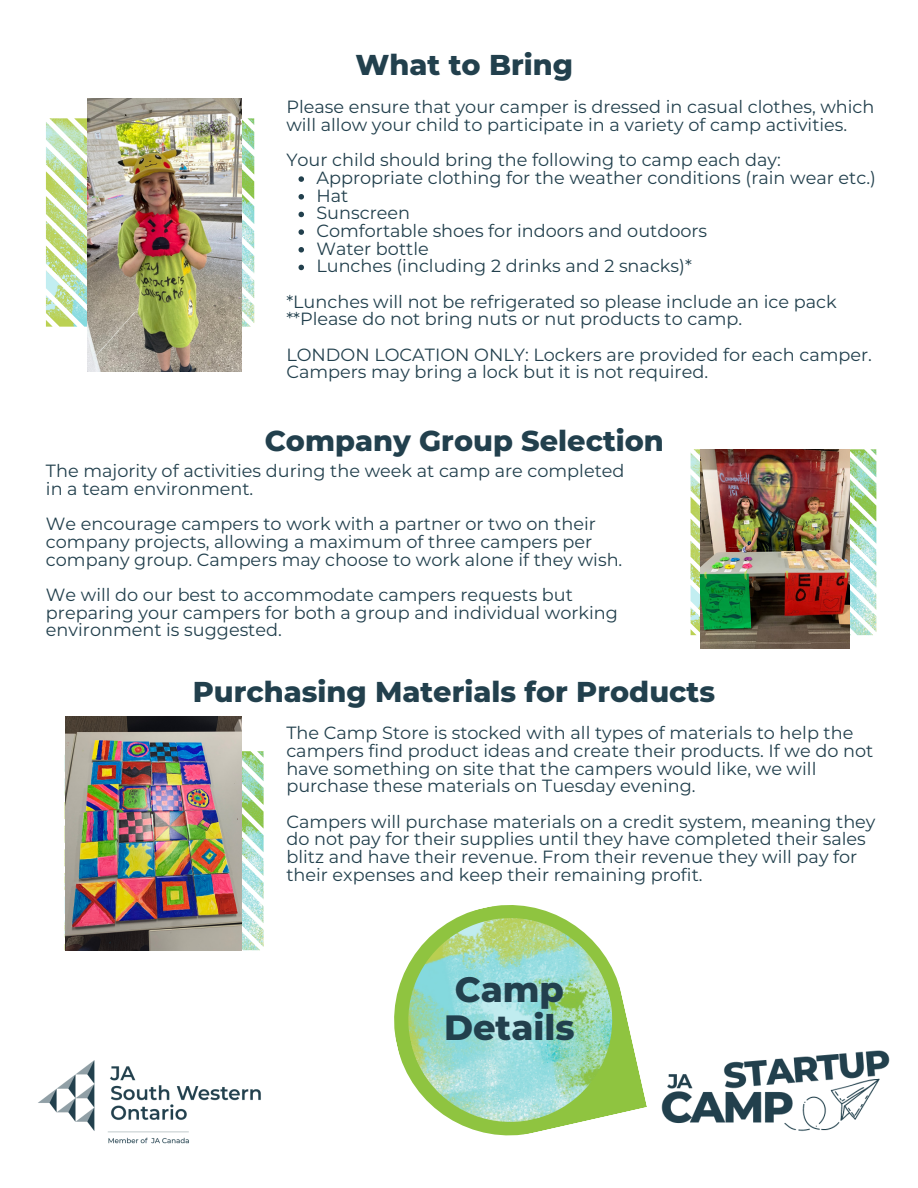
<style>
.page{position:relative;width:918px;height:1188px;background:#fff}
.page>*{position:absolute;margin:0;border:0;box-sizing:border-box;transform-origin:0 0}
.t1{font:800 35.1px/38.5px "Montserrat";color:#22404d;text-align:center}
.t2{font:800 28.65px "Montserrat";color:#22404d}
.t3{font:17.7px/17.7px "Montserrat";color:#22404d}
</style>
<div class="page">
<img style="left:661px;top:1050px;width:229px;height:81px">
<svg style="left:394px;top:905px;width:253px;height:231px"></svg>
<img style="left:408px;top:918px;width:204px;height:204px">
<img style="left:65px;top:752px;width:199px;height:198px">
<img style="left:38px;top:1060px;width:223px;height:84px">
<img style="left:66px;top:717px;width:175px;height:234px">
<img style="left:46px;top:119px;width:208px;height:208px">
<img style="left:87px;top:99px;width:154px;height:272px">
<img style="left:691px;top:450px;width:185px;height:185px">
<img style="left:701px;top:450px;width:148px;height:199px">
<svg style="left:299px;top:176px;width:5px;height:6px"></svg>
<svg style="left:299px;top:194px;width:5px;height:6px"></svg>
<svg style="left:299px;top:212px;width:5px;height:5px"></svg>
<svg style="left:299px;top:229px;width:5px;height:6px"></svg>
<svg style="left:299px;top:247px;width:5px;height:6px"></svg>
<svg style="left:299px;top:265px;width:5px;height:5px"></svg>
<p class="t2" style="left:356px;top:47px;width:219px">What to Bring</p>
<p class="t3" style="left:286px;top:98px;width:590px">Please ensure that your camper is dressed in casual clothes, which will allow your child to participate in a variety of camp activities.</p>
<p class="t3" style="left:286px;top:151px;width:496px">Your child should bring the following to camp each day:</p>
<p class="t3" style="left:316px;top:169px;width:561px">Appropriate clothing for the weather conditions (rain wear etc.)</p>
<p class="t3" style="left:316px;top:187px;width:33px">Hat</p>
<p class="t3" style="left:316px;top:204px;width:95px">Sunscreen</p>
<p class="t3" style="left:316px;top:222px;width:392px">Comfortable shoes for indoors and outdoors</p>
<p class="t3" style="left:316px;top:240px;width:114px">Water bottle</p>
<p class="t3" style="left:316px;top:257px;width:377px">Lunches (including 2 drinks and 2 snacks)*</p>
<p class="t3" style="left:286px;top:293px;width:552px">*Lunches will not be refrigerated so please include an ice pack</p>
<h2 class="t3" style="left:286px;top:310px;width:457px">**Please do not bring nuts or nut products to camp.</h2>
<p class="t3" style="left:286px;top:346px;width:587px">LONDON LOCATION ONLY: Lockers are provided for each camper.<br>Campers may bring a lock but it is not required.</p>
<p class="t2" style="left:265px;top:423px;width:401px">Company Group Selection</p>
<h2 class="t3" style="left:46px;top:462px;width:580px">The majority of activities during the week at camp are completed in a team environment.</h2>
<p class="t3" style="left:46px;top:515px;width:578px">We encourage campers to work with a partner or two on their company projects, allowing a maximum of three campers per company group. Campers may choose to work alone if they wish.</p>
<p class="t3" style="left:46px;top:586px;width:574px">We will do our best to accommodate campers requests but preparing your campers for both a group and individual working environment is suggested.</p>
<p class="t2" style="left:193px;top:675px;width:524px">Purchasing Materials for Products</p>
<p class="t3" style="left:286px;top:724px;width:588px">The Camp Store is stocked with all types of materials to help the campers find product ideas and create their products. If we do not have something on site that the campers would like, we will purchase these materials on Tuesday evening.</p>
<p class="t3" style="left:286px;top:813px;width:591px">Campers will purchase materials on a credit system, meaning they do not pay for their supplies until they have completed their sales blitz and have their revenue. From their revenue they will pay for their expenses and keep their remaining profit.</p>
<p class="t1" style="left:444px;top:970px;width:132px">Camp<br>Details</p>
</div>
